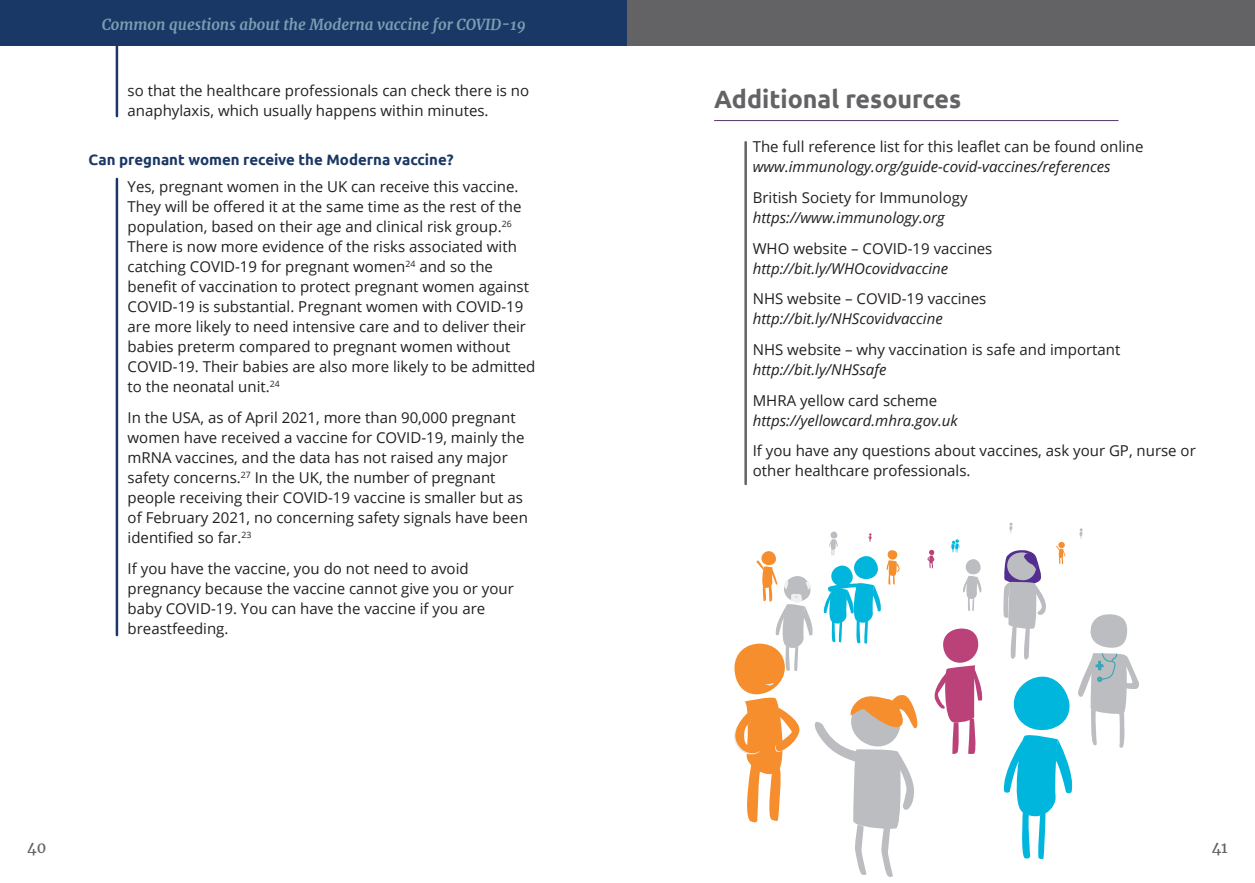
<style>
.page{position:relative;width:1255px;height:883px;background:#fff}
.page>*{position:absolute;margin:0;border:0;box-sizing:border-box;transform-origin:0 0}
.t1{font:700 25px "Ubuntu";color:#636366}
.t2{font:15px/20px "Open Sans";color:#231f20}
.t3{font:italic 15px/20px "Open Sans";color:#231f20}
.t4{font:italic 700 15px "Merriweather";color:#bfe5e8}
.Question_titles{font:700 15px "Ubuntu";color:#1a3865}
.t5{font:15px "Merriweather";color:#636366}
.s1{font-style:italic}
.s2{font-style:normal}
</style>
<div class="page">
<hr style="left:116px;top:46px;width:2px;height:70px;background:#1a3865">
<hr style="left:116px;top:179px;width:2px;height:456px;background:#1a3865">
<div style="left:0;top:0;width:627px;height:45px;background:#1a3865"></div>
<hr style="left:744px;top:142px;width:3px;height:342px;background:#636366">
<div style="left:627px;top:0;width:627px;height:45px;background:#636366"></div>
<hr style="left:714px;top:120px;width:404px;height:1px;background:#573565">
<svg style="left:927px;top:549px;width:7px;height:19px"></svg>
<div style="left:943px;top:628px;width:35px;height:34px;background:#ba4279;border-radius:16px"></div>
<svg style="left:934px;top:665px;width:49px;height:89px"></svg>
<svg style="left:950px;top:539px;width:9px;height:13px"></svg>
<svg style="left:963px;top:559px;width:19px;height:52px"></svg>
<svg style="left:1003px;top:522px;width:136px;height:337px"></svg>
<svg style="left:734px;top:531px;width:184px;height:346px"></svg>
<p class="t4" style="left:101px;top:15px;width:426px">Common questions about the Moderna vaccine for COVID-19</p>
<p class="t2" style="left:128px;top:81px;width:403px">so that the healthcare professionals can check there is no anaphylaxis, which usually happens within minutes.</p>
<p class="Question_titles" style="left:89px;top:150px;width:366px">Can pregnant women receive the Moderna vaccine?</p>
<p class="t2" style="left:128px;top:176px;width:409px">Yes, pregnant women in the UK can receive this vaccine.<br>They will be offered it at the same time as the rest of the population, based on their age and clinical risk group.<sup>26<br></sup>There is now more evidence of the risks associated with catching COVID-19 for pregnant women<sup>24</sup> and so the benefit of vaccination to protect pregnant women against COVID-19 is substantial. Pregnant women with COVID-19 are more likely to need intensive care and to deliver their babies preterm compared to pregnant women without COVID-19. Their babies are also more likely to be admitted to the neonatal unit.<sup>24</sup></p>
<p class="t2" style="left:128px;top:407px;width:402px">In the USA, as of April 2021, more than 90,000 pregnant women have received a vaccine for COVID-19, mainly the mRNA vaccines, and the data has not raised any major safety concerns.<sup>27</sup> In the UK, the number of pregnant people receiving their COVID-19 vaccine is smaller but as of February 2021, no concerning safety signals have been identified so far.<sup>23</sup></p>
<p class="t2" style="left:128px;top:557px;width:388px">If you have the vaccine, you do not need to avoid pregnancy because the vaccine cannot give you or your baby COVID-19. You can have the vaccine if you are breastfeeding.</p>
<p class="t1" style="left:714px;top:84px;width:248px">Additional resources</p>
<p class="t2" style="left:752px;top:136px;width:392px">The full reference list for this leaflet can be found online <span class="s1">www.immunology.org/guide-covid-vaccines/references</span></p>
<p class="t2" style="left:752px;top:187px;width:216px">British Society for Immunology <span class="s1">https://www.immunology.org</span></p>
<p class="t3" style="left:752px;top:238px;width:241px"><span class="s2">WHO website – COVID-19 vaccines </span>http://bit.ly/WHOcovidvaccine</p>
<p class="t3" style="left:752px;top:288px;width:235px"><span class="s2">NHS website – COVID-19 vaccines </span>http://bit.ly/NHScovidvaccine</p>
<p class="t2" style="left:752px;top:339px;width:369px">NHS website – why vaccination is safe and important <span class="s1">http://bit.ly/NHSsafe</span></p>
<p class="t3" style="left:752px;top:390px;width:207px"><span class="s2">MHRA yellow card scheme </span>https://yellowcard.mhra.gov.uk</p>
<p class="t2" style="left:752px;top:440px;width:444px">If you have any questions about vaccines, ask your GP, nurse or other healthcare professionals.</p>
<p class="t5" style="left:27px;top:837px;width:21px">40</p>
<p class="t5" style="left:1211px;top:837px;width:18px">41</p>
</div>
